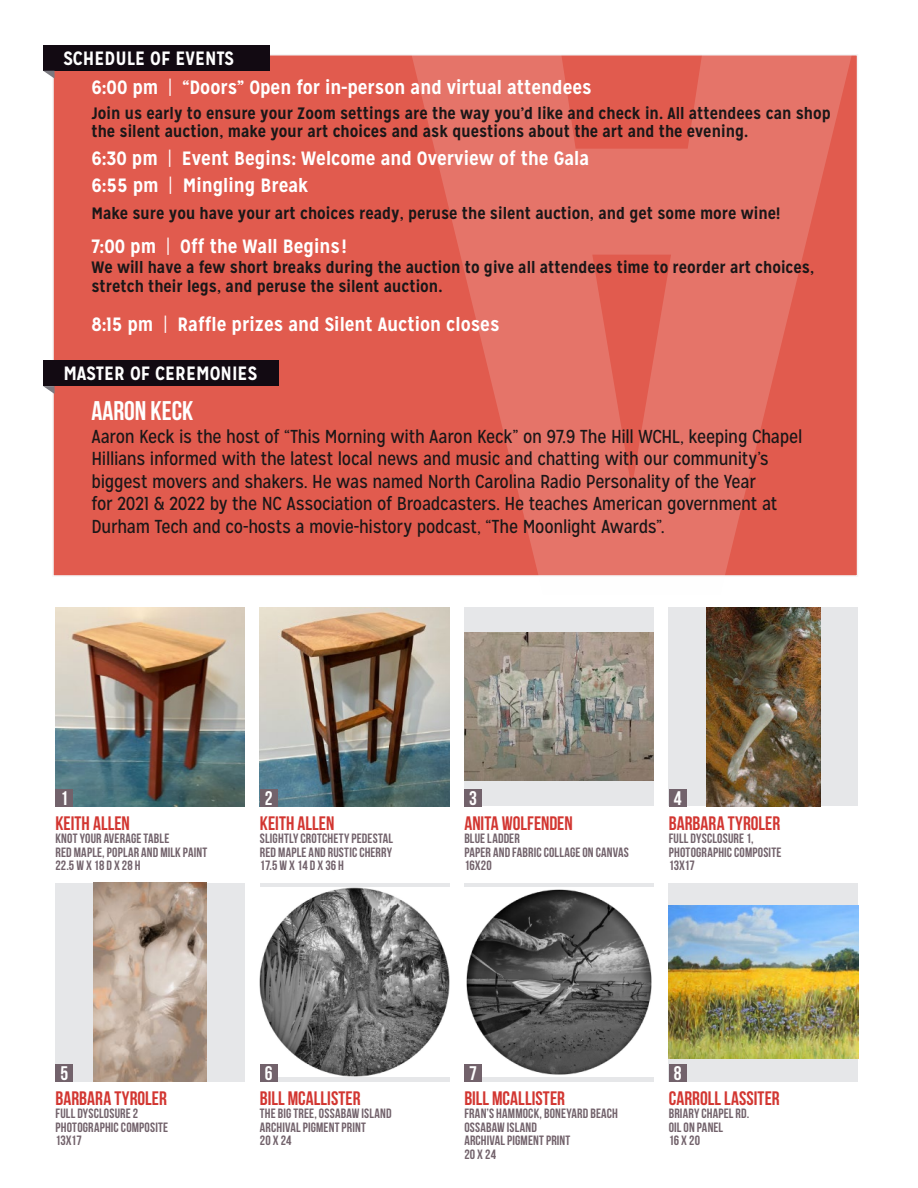
<style>
.page{position:relative;width:918px;height:1188px;background:#fff}
.page>*{position:absolute;margin:0;border:0;box-sizing:border-box;transform-origin:0 0}
.t1{font:700 27px "Bebas Neue";color:#fff}
.t2{font:700 19.65px "Bebas Neue";color:#fff}
.t3{font:700 19.5px "Bebas Neue";letter-spacing:.005em;color:#d23631}
.t4{font:700 19.2px/29.1px "Mission Gothic";color:#fff}
.t5{font:18.75px/22.5px "Mission Gothic";letter-spacing:-.015em;color:#1b1718}
.t6{font:700 16.5px/18px "Mission Gothic";color:#1b1718}
.t7{font:700 13.5px/13.5px "Bebas Neue";letter-spacing:.01em;color:#72626b}
.s1{font-weight:300}
</style>
<div class="page">
<div style="left:669px;top:883px;width:189px;height:198px;background:#e6e7e9"></div>
<img style="left:669px;top:905px;width:189px;height:154px">
<div style="left:53px;top:55px;width:805px;height:521px;background:#e15b4e"></div>
<div style="left:43px;top:360px;width:236px;height:26px;background:#120a12"></div>
<svg style="left:43px;top:386px;width:12px;height:8px"></svg>
<div style="left:43px;top:45px;width:227px;height:26px;background:#120a12"></div>
<svg style="left:43px;top:71px;width:12px;height:8px"></svg>
<svg style="left:411px;top:54px;width:441px;height:522px;fill:#e57469"></svg>
<img style="left:55px;top:608px;width:190px;height:198px">
<div style="left:55px;top:789px;width:18px;height:17px;background:#72626b"></div>
<img style="left:260px;top:608px;width:189px;height:198px">
<div style="left:260px;top:789px;width:18px;height:17px;background:#72626b"></div>
<div style="left:464px;top:608px;width:190px;height:198px;background:#e6e7e9"></div>
<img style="left:464px;top:633px;width:190px;height:148px">
<div style="left:464px;top:789px;width:18px;height:17px;background:#72626b"></div>
<div style="left:669px;top:608px;width:189px;height:198px;background:#e6e7e9"></div>
<img style="left:707px;top:608px;width:113px;height:198px">
<div style="left:669px;top:789px;width:18px;height:17px;background:#72626b"></div>
<div style="left:55px;top:883px;width:190px;height:198px;background:#e6e7e9"></div>
<img style="left:93px;top:883px;width:114px;height:198px">
<div style="left:55px;top:1064px;width:18px;height:17px;background:#72626b"></div>
<div style="left:260px;top:883px;width:189px;height:198px;background:#e6e7e9"></div>
<img style="left:260px;top:887px;width:189px;height:190px">
<div style="left:260px;top:1064px;width:18px;height:17px;background:#72626b"></div>
<div style="left:464px;top:883px;width:190px;height:198px;background:#e6e7e9"></div>
<img style="left:464px;top:887px;width:190px;height:190px">
<div style="left:464px;top:1064px;width:18px;height:17px;background:#72626b"></div>
<div style="left:669px;top:1064px;width:18px;height:17px;background:#72626b"></div>
<h3 class="t4" style="left:91px;top:44px;width:502px;text-indent:-28px">SCHEDULE OF EVENTS<br>6:00 pm <span class="s1">|</span> “Doors” Open for in-person and virtual attendees</h3>
<p class="t6" style="left:91px;top:104px;width:741px">Join us early to ensure your Zoom settings are the way you’d like and check in. All attendees can shop the silent auction, make your art choices and ask questions about the art and the evening.</p>
<h3 class="t4" style="left:91px;top:144px;width:499px;line-height:27.8px">6:30 pm <span class="s1">|</span> Event Begins: Welcome and Overview of the Gala<br>6:55 pm <span class="s1">|</span> Mingling Break</h3>
<p class="t6" style="left:91px;top:204px;width:690px">Make sure you have your art choices ready, peruse the silent auction, and get some more wine!</p>
<h3 class="t4" style="left:91px;top:232px;width:257px">7:00 pm <span class="s1">|</span> Off the Wall Begins!</h3>
<p class="t6" style="left:91px;top:257px;width:724px;line-height:19.5px">We will have a few short breaks during the auction to give all attendees time to reorder art choices, stretch their legs, and peruse the silent auction.</p>
<h3 class="t4" style="left:91px;top:309px;width:410px">8:15 pm <span class="s1">|</span> Raffle prizes and Silent Auction closes</h3>
<h3 class="t4" style="left:63px;top:359px;width:196px">MASTER OF CEREMONIES</h3>
<h1 class="t1" style="left:91px;top:396px;width:103px">AARON KECK</h1>
<p class="t5" style="left:91px;top:425px;width:712px">Aaron Keck is the host of “This Morning with Aaron Keck” on 97.9 The Hill WCHL, keeping Chapel Hillians informed with the latest local news and music and chatting with our community’s biggest movers and shakers. He was named North Carolina Radio Personality of the Year<br>for 2021 &amp; 2022 by the NC Association of Broadcasters. He teaches American government at Durham Tech and co-hosts a movie-history podcast, “The Moonlight Awards”.</p>
<h2 class="t2" style="left:60px;top:787px;width:9px">1</h2>
<h2 class="t2" style="left:265px;top:787px;width:9px">2</h2>
<h2 class="t2" style="left:469px;top:787px;width:9px">3</h2>
<h2 class="t2" style="left:674px;top:787px;width:9px">4</h2>
<h3 class="t3" style="left:55px;top:812px;width:76px">KEITH ALLEN</h3>
<p class="t7" style="left:55px;top:831px;width:153px">KNOT YOUR AVERAGE TABLE<br>RED MAPLE, POPLAR AND MILK PAINT<br>22.5 W X 18 D X 28 H</p>
<h3 class="t3" style="left:260px;top:812px;width:76px">KEITH ALLEN</h3>
<p class="t7" style="left:260px;top:831px;width:135px;text-align:justify">SLIGHTLY CROTCHETY PEDESTAL RED MAPLE AND RUSTIC CHERRY 17.5 W X 14 D X 36 H</p>
<h3 class="t3" style="left:464px;top:812px;width:110px">ANITA WOLFENDEN</h3>
<p class="t7" style="left:464px;top:831px;width:166px">BLUE LADDER<br>PAPER AND FABRIC COLLAGE ON CANVAS<br>16X20</p>
<h3 class="t3" style="left:669px;top:812px;width:113px">BARBARA TYROLER</h3>
<p class="t7" style="left:669px;top:831px;width:114px">FULL DYSCLOSURE 1,<br>PHOTOGRAPHIC COMPOSITE<br>13X17</p>
<h2 class="t2" style="left:60px;top:1063px;width:9px">5</h2>
<h3 class="t3" style="left:55px;top:1087px;width:113px">BARBARA TYROLER</h3>
<p class="t7" style="left:55px;top:1107px;width:114px">FULL DYSCLOSURE 2<br>PHOTOGRAPHIC COMPOSITE<br>13X17</p>
<h2 class="t2" style="left:265px;top:1063px;width:9px">6</h2>
<h3 class="t3" style="left:260px;top:1087px;width:102px">BILL MCALLISTER</h3>
<p class="t7" style="left:260px;top:1107px;width:133px">THE BIG TREE, OSSABAW ISLAND<br>ARCHIVAL PIGMENT PRINT<br>20 X 24</p>
<h2 class="t2" style="left:469px;top:1063px;width:9px">7</h2>
<h3 class="t3" style="left:464px;top:1087px;width:102px">BILL MCALLISTER</h3>
<p class="t7" style="left:464px;top:1107px;width:155px">FRAN’S HAMMOCK, BONEYARD BEACH<br>OSSABAW ISLAND<br>ARCHIVAL PIGMENT PRINT<br>20 X 24</p>
<h2 class="t2" style="left:674px;top:1063px;width:9px">8</h2>
<h3 class="t3" style="left:669px;top:1087px;width:112px">CARROLL LASSITER</h3>
<p class="t7" style="left:669px;top:1107px;width:82px">BRIARY CHAPEL RD.<br>OIL ON PANEL<br>16 X 20</p>
</div>
